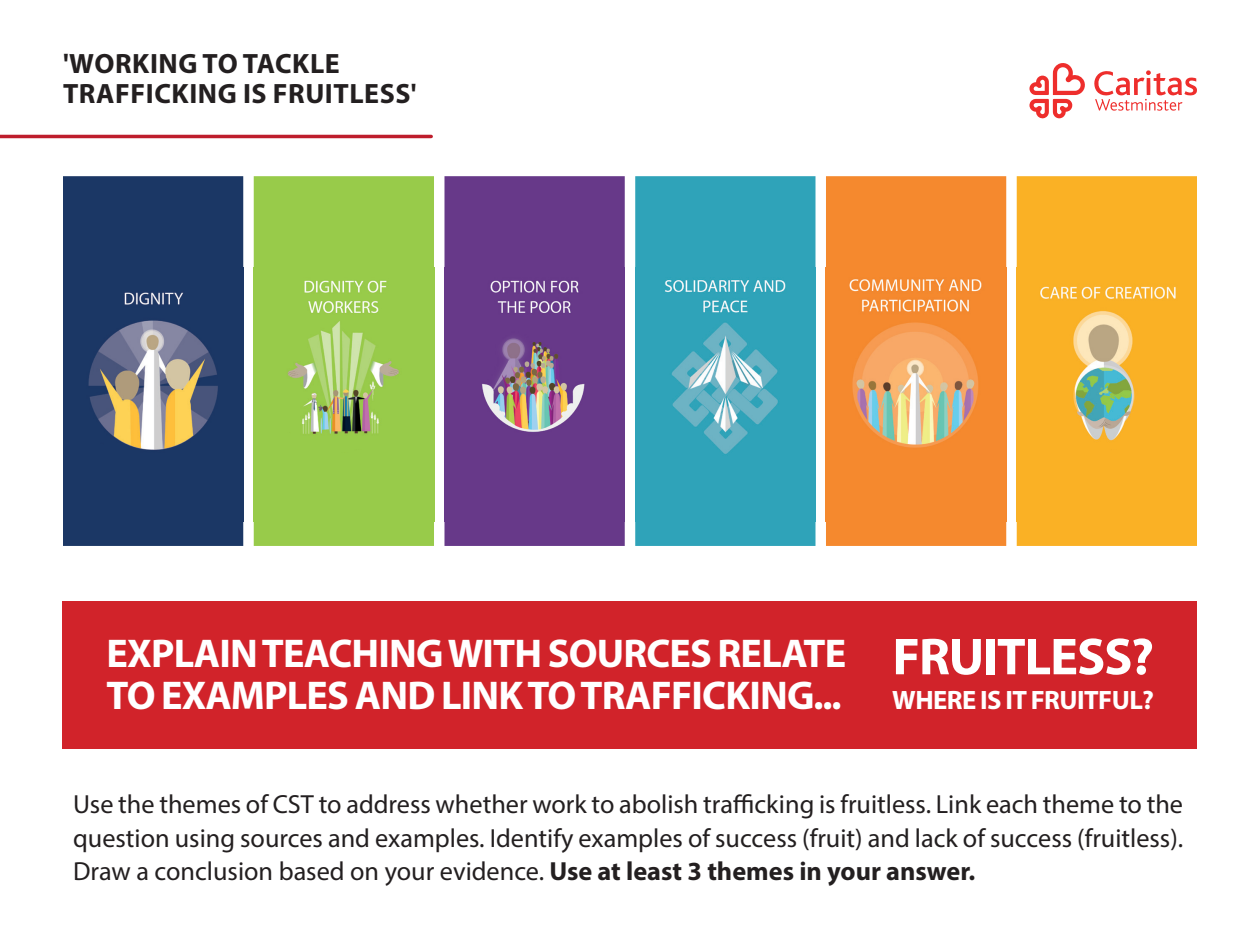
<style>
.page{position:relative;width:1260px;height:943px;background:#fff}
.page>*{position:absolute;margin:0;border:0;box-sizing:border-box;transform-origin:0 0}
.t1{font:700 52.32px "Myriad Pro";letter-spacing:-.02em;color:#fff}
.t2{font:700 40.25px "Myriad Pro";letter-spacing:-.02em;color:#fff}
.t3{font:700 28px "Myriad Pro";letter-spacing:.02em;color:#231f20}
.t4{font:700 26.6px "Myriad Pro";letter-spacing:-.02em;color:#fff}
.t5{font:26.25px/33.2px "Myriad Pro";color:#231f20;text-align:justify}
.s1{font-weight:700}
</style>
<div class="page">
<div style="left:63px;top:601px;width:1134px;height:147px;background:#d1232a"></div>
<hr style="left:0;top:135px;width:431px;height:3px;background:#be1d2c">
<svg style="left:1029px;top:63px;width:56px;height:56px"></svg>
<svg style="left:1094px;top:70px;width:103px;height:41px"></svg>
<div style="left:635px;top:176px;width:181px;height:92px;background:#2fa3b9"></div>
<div style="left:826px;top:176px;width:180px;height:92px;background:#f5892e"></div>
<div style="left:444px;top:176px;width:181px;height:92px;background:#673989"></div>
<div style="left:254px;top:176px;width:180px;height:92px;background:#98cb4a"></div>
<div style="left:63px;top:176px;width:180px;height:92px;background:#1b3765"></div>
<div style="left:1017px;top:176px;width:180px;height:92px;background:#fab125"></div>
<img style="left:63px;top:268px;width:180px;height:162px">
<img style="left:254px;top:268px;width:180px;height:151px">
<img style="left:444px;top:268px;width:181px;height:138px">
<img style="left:635px;top:268px;width:181px;height:162px">
<img style="left:826px;top:268px;width:180px;height:162px">
<img style="left:1017px;top:268px;width:180px;height:138px">
<div style="left:635px;top:430px;width:181px;height:116px;background:#2fa3b9"></div>
<div style="left:826px;top:430px;width:180px;height:116px;background:#f5892e"></div>
<svg style="left:444px;top:406px;width:181px;height:140px;background:#6d418b"></svg>
<div style="left:254px;top:419px;width:180px;height:127px;background:#98cb4a"></div>
<svg style="left:63px;top:430px;width:180px;height:116px;background:#274067"></svg>
<div style="left:1017px;top:406px;width:180px;height:140px;background:#fab125"></div>
<p class="t3" style="left:63px;top:46px;width:278px">'WORKING TO TACKLE</p>
<p class="t3" style="left:63px;top:75px;width:355px">TRAFFICKING IS FRUITLESS'</p>
<p class="t2" style="left:107px;top:627px;width:741px">EXPLAIN TEACHING WITH SOURCES RELATE</p>
<p class="t2" style="left:107px;top:669px;width:736px">TO EXAMPLES AND LINK TO TRAFFICKING...</p>
<p class="t1" style="left:892px;top:622px;width:263px">FRUITLESS?</p>
<p class="t4" style="left:892px;top:682px;width:263px">WHERE IS IT FRUITFUL?</p>
<p class="t5" style="left:73px;top:787px;width:1112px">Use the themes of CST to address whether work to abolish trafficking is fruitless. Link each theme to the question using sources and examples. Identify examples of success (fruit) and lack of success (fruitless).<br>Draw a conclusion based on your evidence. <span class="s1">Use at least 3 themes in your answer.</span></p>
</div>
